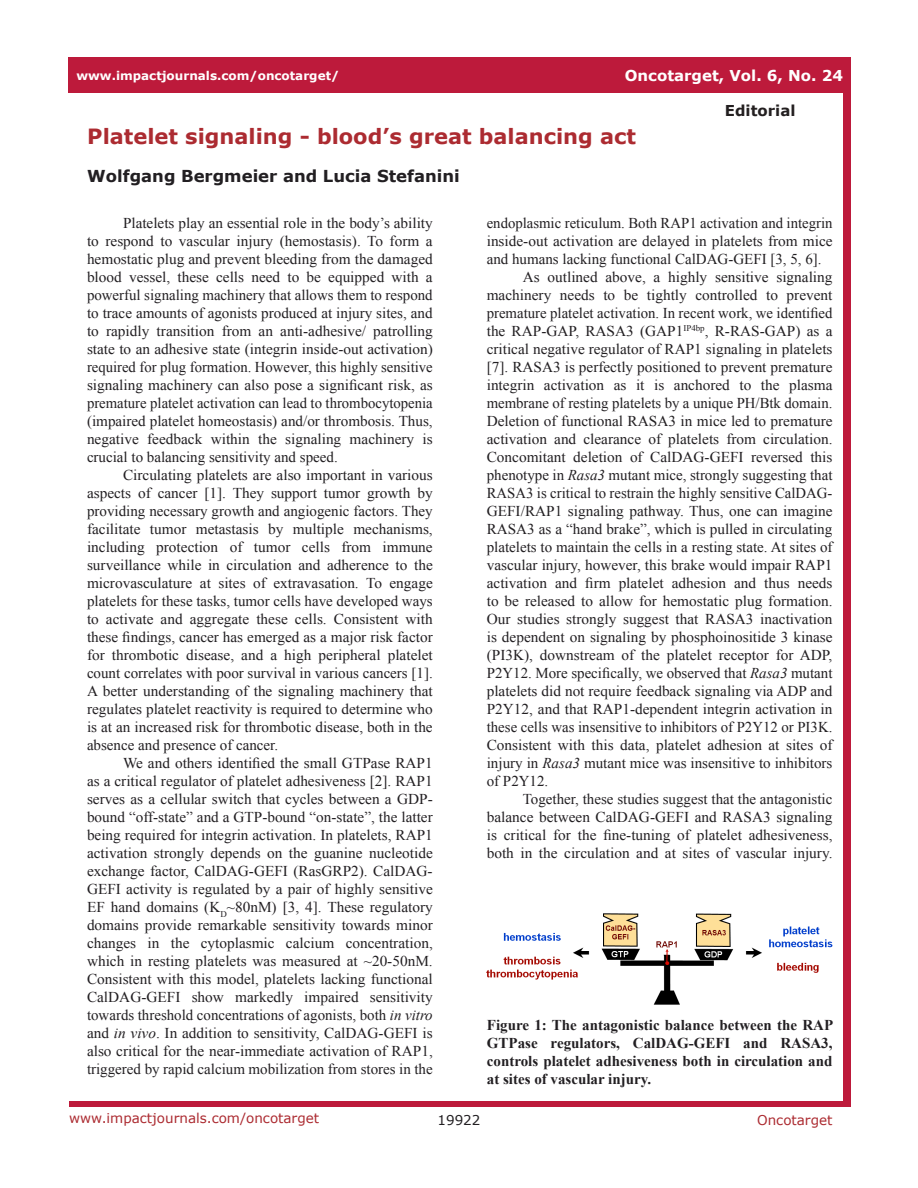
<style>
.page{position:relative;width:918px;height:1188px;background:#fff}
.page>*{position:absolute;margin:0;border:0;box-sizing:border-box;transform-origin:0 0}
.t1{font:700 21px "Verdana";color:#ac2b31}
.Authors{font:700 16.5px "Verdana";color:#221f22}
.BodyTextEditorial{font:15px/18px "Times New Roman";color:#221f22;text-align:justify}
.FigureText{font:700 15px/18px "Times New Roman";color:#221f22;text-align:justify}
.t2{font:700 15px "Verdana";color:#fff}
.t3{font:700 15px "Verdana";color:#231f20}
.t4{font:13.5px "Verdana";color:#ac2b31}
.t5{font:13.5px "Verdana";color:#221f22}
.t6{font:700 12px "Verdana";color:#fff}
.s1{font-style:italic}
</style>
<div class="page">
<div style="left:69px;top:57px;width:781px;height:36px;background:#bd1a3b"></div>
<img style="left:487px;top:914px;width:345px;height:91px">
<p class="t6" style="left:76px;top:67px;width:264px">www.impactjournals.com/oncotarget/</p>
<p class="t2" style="left:625px;top:65px;width:220px">Oncotarget, Vol. 6, No. 24</p>
<p class="t3" style="left:725px;top:100px;width:72px">Editorial</p>
<p class="t1" style="left:87px;top:122px;width:550px">Platelet signaling - blood’s great balancing act</p>
<p class="Authors" style="left:87px;top:164px;width:374px">Wolfgang Bergmeier and Lucia Stefanini</p>
<p class="BodyTextEditorial" style="left:87px;top:214px;width:347px;text-indent:36px">Platelets play an essential role in the body’s ability to respond to vascular injury (hemostasis). To form a hemostatic plug and prevent bleeding from the damaged blood vessel, these cells need to be equipped with a powerful signaling machinery that allows them to respond to trace amounts of agonists produced at injury sites, and to rapidly transition from an anti-adhesive/ patrolling state to an adhesive state (integrin inside-out activation) required for plug formation. However, this highly sensitive signaling machinery can also pose a significant risk, as premature platelet activation can lead to thrombocytopenia (impaired platelet homeostasis) and/or thrombosis. Thus, negative feedback within the signaling machinery is crucial to balancing sensitivity and speed.</p>
<p class="BodyTextEditorial" style="left:87px;top:466px;width:347px;text-indent:36px">Circulating platelets are also important in various aspects of cancer [1]. They support tumor growth by providing necessary growth and angiogenic factors. They facilitate tumor metastasis by multiple mechanisms, including protection of tumor cells from immune surveillance while in circulation and adherence to the microvasculature at sites of extravasation. To engage platelets for these tasks, tumor cells have developed ways to activate and aggregate these cells. Consistent with these findings, cancer has emerged as a major risk factor for thrombotic disease, and a high peripheral platelet count correlates with poor survival in various cancers [1].<br>A better understanding of the signaling machinery that regulates platelet reactivity is required to determine who is at an increased risk for thrombotic disease, both in the absence and presence of cancer.</p>
<p class="BodyTextEditorial" style="left:87px;top:754px;width:347px;text-indent:36px">We and others identified the small GTPase RAP1 as a critical regulator of platelet adhesiveness [2]. RAP1 serves as a cellular switch that cycles between a GDP&shy;bound “off-state” and a GTP-bound “on-state”, the latter being required for integrin activation. In platelets, RAP1 activation strongly depends on the guanine nucleotide exchange factor, CalDAG-GEFI (RasGRP2). CalDAG-GEFI activity is regulated by a pair of highly sensitive EF hand domains (K<sub>D</sub>~80nM) [3, 4]. These regulatory domains provide remarkable sensitivity towards minor changes in the cytoplasmic calcium concentration, which in resting platelets was measured at ~20-50nM.<br>Consistent with this model, platelets lacking functional CalDAG-GEFI show markedly impaired sensitivity towards threshold concentrations of agonists, both <span class="s1">in vitro </span>and <span class="s1">in vivo</span>. In addition to sensitivity, CalDAG-GEFI is also critical for the near-immediate activation of RAP1, triggered by rapid calcium mobilization from stores in the</p>
<p class="BodyTextEditorial" style="left:487px;top:214px;width:347px">endoplasmic reticulum. Both RAP1 activation and integrin inside-out activation are delayed in platelets from mice and humans lacking functional CalDAG-GEFI [3, 5, 6].</p>
<p class="BodyTextEditorial" style="left:487px;top:268px;width:347px;text-indent:36px">As outlined above, a highly sensitive signaling machinery needs to be tightly controlled to prevent premature platelet activation. In recent work, we identified the RAP-GAP, RASA3 (GAP1<sup>IP4bp</sup>, R-RAS-GAP) as a critical negative regulator of RAP1 signaling in platelets [7]. RASA3 is perfectly positioned to prevent premature integrin activation as it is anchored to the plasma membrane of resting platelets by a unique PH/Btk domain.<br>Deletion of functional RASA3 in mice led to premature activation and clearance of platelets from circulation.<br>Concomitant deletion of CalDAG-GEFI reversed this phenotype in <span class="s1">Rasa3</span> mutant mice, strongly suggesting that RASA3 is critical to restrain the highly sensitive CalDAG-GEFI/RAP1 signaling pathway. Thus, one can imagine RASA3 as a “hand brake”, which is pulled in circulating platelets to maintain the cells in a resting state. At sites of vascular injury, however, this brake would impair RAP1 activation and firm platelet adhesion and thus needs to be released to allow for hemostatic plug formation.<br>Our studies strongly suggest that RASA3 inactivation is dependent on signaling by phosphoinositide 3 kinase (PI3K), downstream of the platelet receptor for ADP, P2Y12. More specifically, we observed that <span class="s1">Rasa3</span> mutant platelets did not require feedback signaling via ADP and P2Y12, and that RAP1-dependent integrin activation in these cells was insensitive to inhibitors of P2Y12 or PI3K.<br>Consistent with this data, platelet adhesion at sites of injury in <span class="s1">Rasa3</span> mutant mice was insensitive to inhibitors of P2Y12.</p>
<p class="BodyTextEditorial" style="left:487px;top:790px;width:347px;text-indent:36px">Together, these studies suggest that the antagonistic balance between CalDAG-GEFI and RASA3 signaling is critical for the fine-tuning of platelet adhesiveness, both in the circulation and at sites of vascular injury.</p>
<p class="FigureText" style="left:487px;top:1016px;width:348px">Figure 1: The antagonistic balance between the RAP GTPase regulators, CalDAG-GEFI and RASA3, controls platelet adhesiveness both in circulation and at sites of vascular injury.</p>
<p class="t4" style="left:69px;top:1109px;width:252px">www.impactjournals.com/oncotarget</p>
<p class="t5" style="left:438px;top:1111px;width:44px">19922</p>
<p class="t4" style="left:757px;top:1111px;width:77px">Oncotarget</p>
</div>
